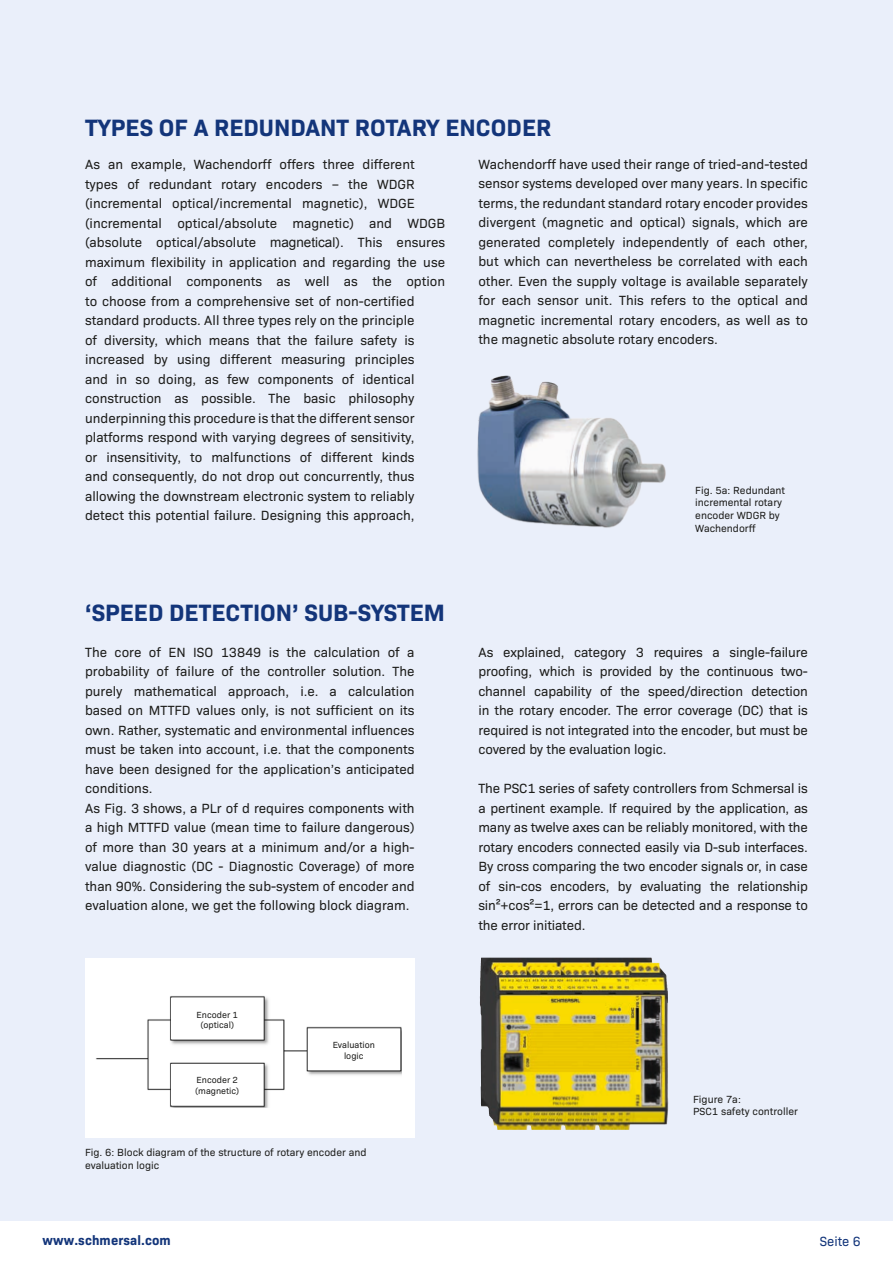
<style>
.page{position:relative;width:893px;height:1263px;background:#fff}
.page>*{position:absolute;margin:0;border:0;box-sizing:border-box;transform-origin:0 0}
.t1{font:700 24px "Bio Sans";color:#13357a}
.t2{font:13.5px/19.5px "Bio Sans";color:#1d1d1b;text-align:justify}
.t3{font:700 13.5px "Bio Sans";letter-spacing:.01em;color:#13357a}
.t4{font:13.5px "Bio Sans";color:#13357a}
.t5{font:10.5px/12.6px "Bio Sans";color:#1d1d1b}
.t6{font:9px/10.8px "Bio Sans";color:#1d1d1b;text-align:center}
.s1{font-family:"Arial"}
</style>
<div class="page">
<div style="left:0;top:0;width:893px;height:1220px;background:#eaeffa"></div>
<div style="left:85px;top:958px;width:330px;height:179px;background:#fff"></div>
<img style="left:96px;top:996px;width:306px;height:112px">
<img style="left:480px;top:958px;width:188px;height:172px">
<img style="left:477px;top:375px;width:189px;height:153px">
<div style="left:172px;top:998px;width:91px;height:41px;background:#fff"></div>
<div style="left:308px;top:1029px;width:91px;height:40px;background:#fff"></div>
<div style="left:172px;top:1064px;width:91px;height:40px;background:#fff"></div>
<h1 class="t1" style="left:85px;top:109px;width:468px">TYPES OF A REDUNDANT ROTARY ENCODER</h1>
<p class="t2" style="left:478px;top:153px;width:331px">Wachendorff have used their range of tried-and-tested sensor systems developed over many years. In specific terms, the redundant standard rotary encoder provides divergent (magnetic and optical) signals, which are generated completely independently of each other, but which can nevertheless be correlated with each other. Even the supply voltage is available separately for each sensor unit. This refers to the optical and magnetic incremental rotary encoders, as well as to the magnetic absolute rotary encoders.</p>
<p class="t2" style="left:85px;top:154px;width:362px;text-align:left">As an example, Wachendorff offers three different types of redundant rotary encoders – the WDGR (incremental optical/incremental magnetic), WDGE (incremental optical/absolute magnetic) and WDGB (absolute optical/absolute <span class="s1">magnetical</span>). This ensures maximum flexibility in application and regarding the use of additional components as well as the option to choose from a comprehensive set of non-certified standard products. All three types rely on the principle<br>of diversity, which means that the failure safety is increased by using different measuring principles<br>and in so doing, as few components of identical construction as possible. The basic philosophy underpinning this procedure is that the different sensor platforms respond with varying degrees of sensitivity,<br>or insensitivity, to malfunctions of different kinds<br>and consequently, do not drop out concurrently, thus allowing the downstream electronic system to reliably detect this potential failure. Designing this approach,</p>
<p class="t5" style="left:695px;top:483px;width:91px">Fig. 5a: Redundant incremental rotary encoder WDGR by<br>Wachendorff</p>
<h1 class="t1" style="left:85px;top:594px;width:362px">‘SPEED DETECTION’ SUB-SYSTEM</h1>
<p class="t2" style="left:85px;top:641px;width:331px;text-align:left">The core of EN ISO 13849 is the calculation of a probability of failure of the controller solution. The purely mathematical approach, i.e. a calculation based on MTTFD values only, is not sufficient on its own. Rather, systematic and environmental influences must be taken into account, i.e. that the components have been designed for the application’s anticipated conditions.<br>As Fig. 3 shows, a PLr of d requires components with a high MTTFD value (mean time to failure dangerous) of more than 30 years at a minimum and/or a high&shy;value diagnostic (DC - Diagnostic Coverage) of more than 90%. Considering the sub-system of encoder and evaluation alone, we get the following block diagram.</p>
<p class="t2" style="left:478px;top:641px;width:331px">As explained, category 3 requires a single-failure proofing, which is provided by the continuous two&shy;channel capability of the speed/direction detection in the rotary encoder. The error coverage (DC) that is required is not integrated into the encoder, but must be covered by the evaluation logic.</p>
<p class="t2" style="left:478px;top:777px;width:331px">The PSC1 series of safety controllers from Schmersal is a pertinent example. If required by the application, as many as twelve axes can be reliably monitored, with the rotary encoders connected easily via D-sub interfaces.<br>By cross comparing the two encoder signals or, in case of sin-cos encoders, by evaluating the relationship sin²+cos²=1, errors can be detected and a response to the error initiated.</p>
<p class="t6" style="left:197px;top:1008px;width:43px">Encoder 1 (optical)</p>
<p class="t6" style="left:195px;top:1074px;width:46px;text-align:left">Encoder 2 (magnetic)</p>
<p class="t6" style="left:333px;top:1039px;width:44px">Evaluation logic</p>
<p class="t5" style="left:85px;top:1145px;width:283px">Fig. 6: Block diagram of the structure of rotary encoder and evaluation logic</p>
<p class="t5" style="left:693px;top:1092px;width:106px">Figure 7a:<br>PSC1 safety controller</p>
<p class="t3" style="left:43px;top:1230px;width:130px">www.schmersal.com</p>
<p class="t4" style="left:820px;top:1231px;width:43px">Seite 6</p>
</div>
